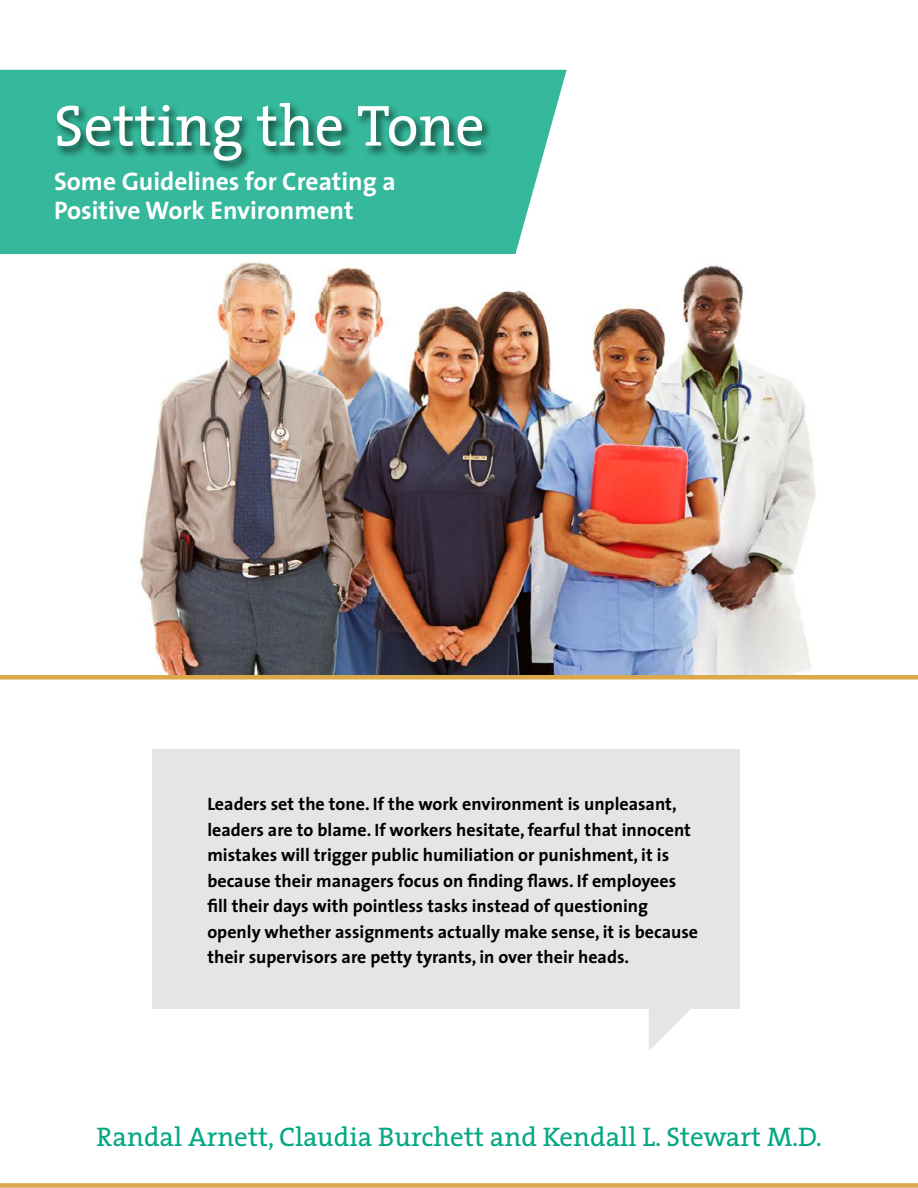
<style>
.page{position:relative;width:918px;height:1188px;background:#fff}
.page>*{position:absolute;margin:0;border:0;box-sizing:border-box;transform-origin:0 0}
.t1{font:58.5px "The Serif";color:#fff}
.t2{font:27px "The Serif";color:#03a783}
.t3{font:700 25.5px/28.5px "The Sans";color:#fff}
.t4{font:700 18px/25.5px "The Sans";color:#000}
</style>
<div class="page">
<img style="left:138px;top:265px;width:678px;height:410px">
<svg style="left:0;top:70px;width:567px;height:225px;fill:#35b89b"></svg>
<div style="left:0;top:675px;width:918px;height:5px;background:#dba94b"></div>
<div style="left:0;top:1183px;width:918px;height:5px;background:#dba94b"></div>
<div style="left:152px;top:749px;width:588px;height:259px;background:#e7e5e4"></div>
<svg style="left:649px;top:1008px;width:42px;height:43px"></svg>
<div style="left:55px;top:100px;width:439px;height:72px;background:#000;opacity:.61"></div>
<h1 class="t1" style="left:54px;top:88px;width:432px">Setting the Tone</h1>
<h3 class="t3" style="left:54px;top:167px;width:343px">Some Guidelines for Creating a<br>Positive Work Environment</h3>
<p class="t4" style="left:207px;top:791px;width:492px">Leaders set the tone. If the work environment is unpleasant, leaders are to blame. If workers hesitate, fearful that innocent mistakes will trigger public humiliation or punishment, it is because their managers focus on finding flaws. If employees fill their days with pointless tasks instead of questioning openly whether assignments actually make sense, it is because their supervisors are petty tyrants, in over their heads.</p>
<h2 class="t2" style="left:97px;top:1119px;width:727px">Randal Arnett, Claudia Burchett and Kendall L. Stewart M.D.</h2>
</div>
